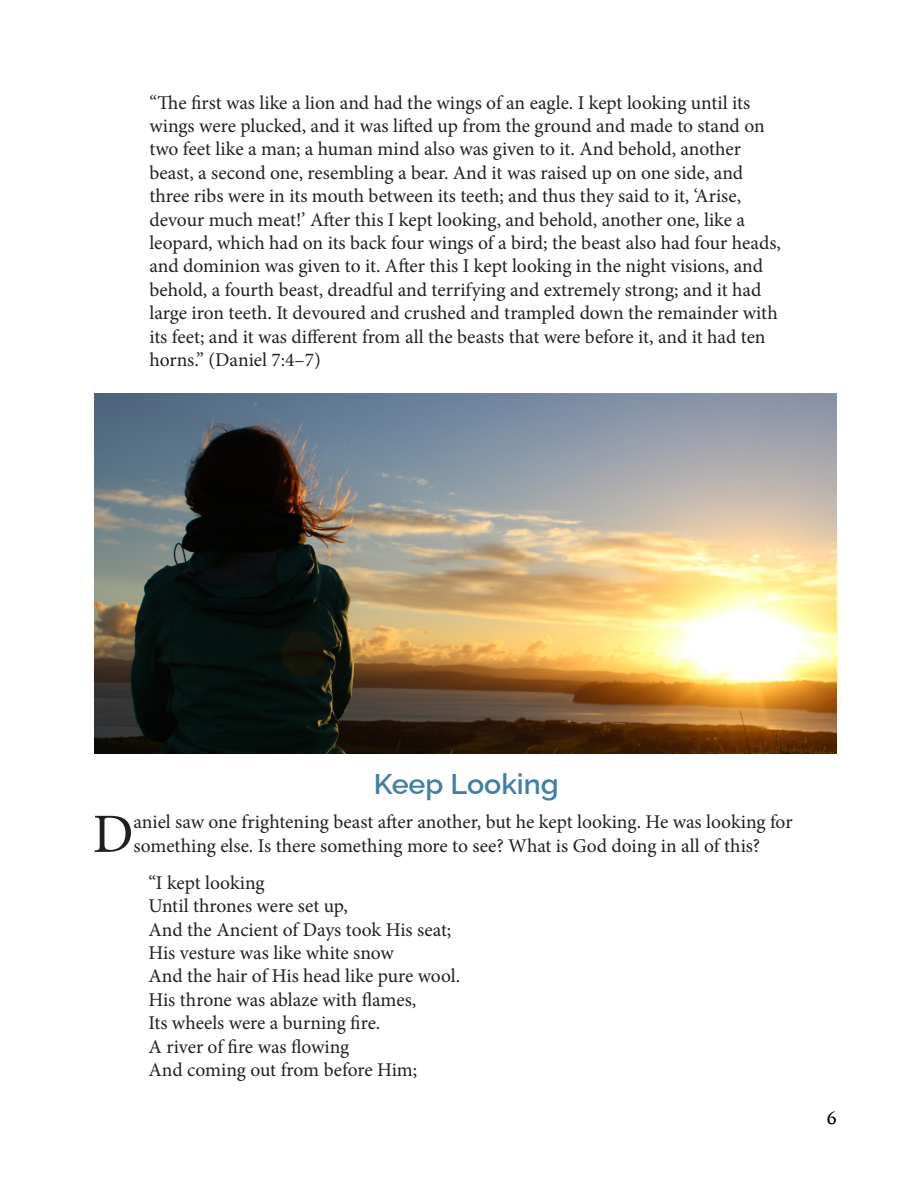
<style>
.page{position:relative;width:918px;height:1188px;background:#fff}
.page>*{position:absolute;margin:0;border:0;box-sizing:border-box;transform-origin:0 0}
.t1{font:55.5px "Minion Pro";color:#231f20}
.Title_Raleway_Left{font:100 28.5px "Raleway";color:#427fa8}
.t2{font:19.5px/23.4px "Minion Pro";letter-spacing:-.005em;color:#231f20}
.t3{font:16.5px "Trajan Pro 3";color:#000}
</style>
<div class="page">
<img style="left:94px;top:393px;width:742px;height:361px">
<p class="t2" style="left:149px;top:91px;width:633px">“The first was like a lion and had the wings of an eagle. I kept looking until its wings were plucked, and it was lifted up from the ground and made to stand on two feet like a man; a human mind also was given to it. And behold, another beast, a second one, resembling a bear. And it was raised up on one side, and three ribs were in its mouth between its teeth; and thus they said to it, ‘Arise, devour much meat!’ After this I kept looking, and behold, another one, like a leopard, which had on its back four wings of a bird; the beast also had four heads, and dominion was given to it. After this I kept looking in the night visions, and behold, a fourth beast, dreadful and terrifying and extremely strong; and it had large iron teeth. It devoured and crushed and trampled down the remainder with its feet; and it was different from all the beasts that were before it, and it had ten horns.” (Daniel 7:4–7)</p>
<p class="Title_Raleway_Left" style="left:374px;top:761px;width:186px">Keep Looking</p>
<p class="t1" style="left:93px;top:797px;width:42px">D</p>
<p class="t2" style="left:133px;top:811px;width:661px">aniel saw one frightening beast after another, but he kept looking. He was looking for something else. Is there something more to see? What is God doing in all of this?</p>
<p class="t2" style="left:149px;top:871px;width:118px">“I kept looking</p>
<p class="t2" style="left:149px;top:894px;width:201px">Until thrones were set up,</p>
<p class="t2" style="left:149px;top:918px;width:304px">And the Ancient of Days took His seat;</p>
<p class="t2" style="left:149px;top:941px;width:247px">His vesture was like white snow</p>
<p class="t2" style="left:149px;top:965px;width:313px">And the hair of His head like pure wool.</p>
<p class="t2" style="left:149px;top:988px;width:269px">His throne was ablaze with flames,</p>
<p class="t2" style="left:149px;top:1011px;width:233px">Its wheels were a burning fire.</p>
<p class="t2" style="left:149px;top:1035px;width:202px">A river of fire was flowing</p>
<p class="t2" style="left:149px;top:1058px;width:270px">And coming out from before Him;</p>
<p class="t3" style="left:827px;top:1106px;width:11px">6</p>
</div>
